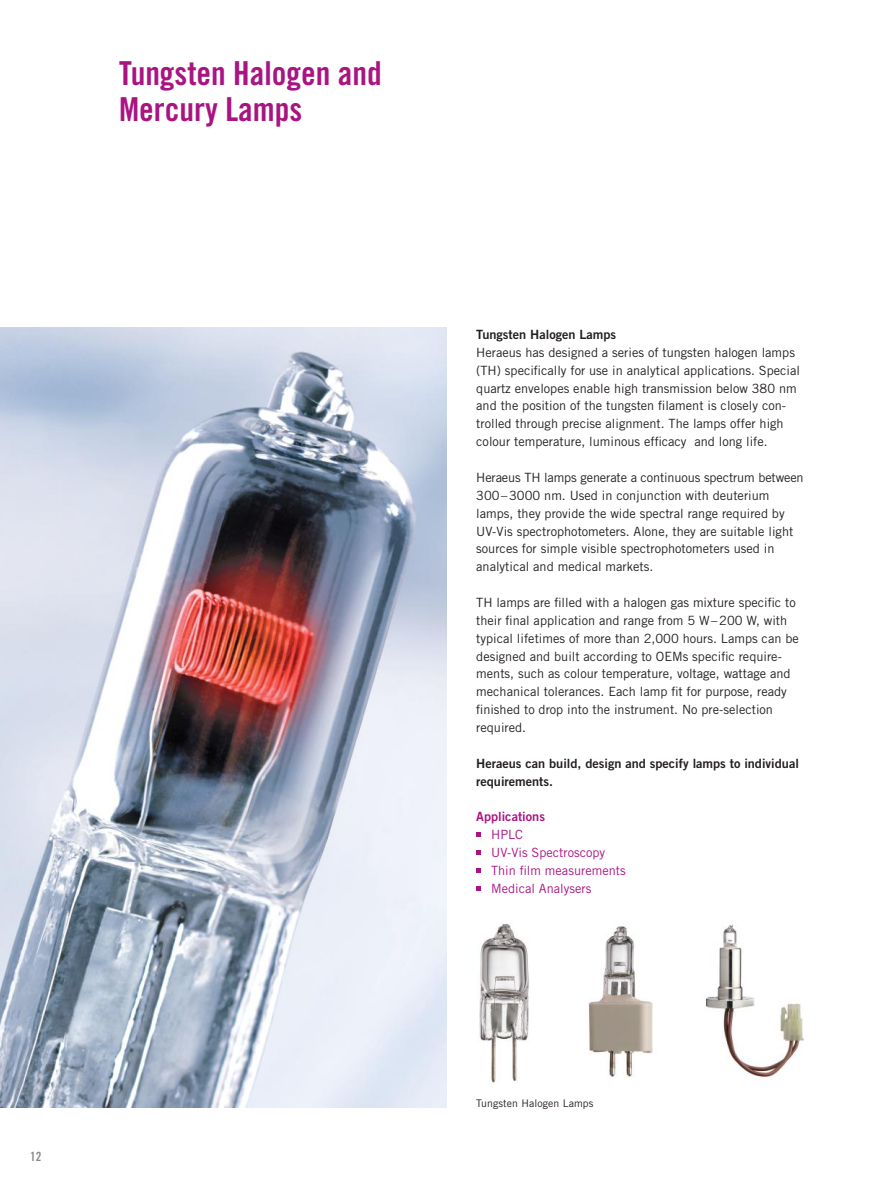
<style>
.page{position:relative;width:893px;height:1191px;background:#fff}
.page>*{position:absolute;margin:0;border:0;box-sizing:border-box;transform-origin:0 0}
.t1{font:33px/35.7px "Trade Gothic LT Bold Cond Twenty";color:#a91482}
.t2{font:12.75px/17.9px "Trade Gothic LT";color:#241f1f}
.t3{font:12.75px/17.9px "Trade Gothic LT Bold Two";color:#241f1f}
.t4{font:12.75px/17.9px "Trade Gothic LT";color:#a91482}
.t5{font:12.75px "Trade Gothic LT Bold Two";color:#a91482}
.t6{font:12.75px "Trade Gothic LT Bold Cond Twenty";color:#89898b}
.t7{font:10.5px "Trade Gothic LT";letter-spacing:.01em;color:#241f1f}
</style>
<div class="page">
<svg style="left:476px;top:832px;width:5px;height:5px"></svg>
<svg style="left:476px;top:850px;width:5px;height:5px"></svg>
<svg style="left:476px;top:868px;width:5px;height:4px"></svg>
<svg style="left:476px;top:886px;width:5px;height:4px"></svg>
<img style="left:479px;top:923px;width:50px;height:160px">
<img style="left:588px;top:926px;width:65px;height:152px">
<img style="left:706px;top:925px;width:98px;height:153px">
<img style="left:0;top:327px;width:446px;height:780px">
<h1 class="t1" style="left:119px;top:55px;width:264px">Tungsten Halogen and<br>Mercury Lamps</h1>
<p class="t6" style="left:30px;top:1149px;width:13px">12</p>
<p class="t3" style="left:476px;top:325px;width:142px">Tungsten Halogen Lamps</p>
<p class="t2" style="left:476px;top:343px;width:325px">Heraeus has designed a series of tungsten halogen lamps (TH) specifically for use in analytical applications. Special quartz envelopes enable high transmission below 380 nm and the position of the tungsten filament is closely con&shy;trolled through precise alignment. The lamps offer high colour temperature, luminous efficacy and long life.</p>
<p class="t2" style="left:476px;top:468px;width:329px">Heraeus TH lamps generate a continuous spectrum between 300–3000 nm. Used in conjunction with deuterium lamps, they provide the wide spectral range required by UV-Vis spectrophotometers. Alone, they are suitable light sources for simple visible spectrophotometers used in analytical and medical markets.</p>
<p class="t2" style="left:476px;top:593px;width:324px">TH lamps are filled with a halogen gas mixture specific to their final application and range from 5 W–200 W, with typical lifetimes of more than 2,000 hours. Lamps can be designed and built according to OEMs specific require&shy;ments, such as colour temperature, voltage, wattage and mechanical tolerances. Each lamp fit for purpose, ready finished to drop into the instrument. No pre-selection required.</p>
<p class="t3" style="left:476px;top:754px;width:324px">Heraeus can build, design and specify lamps to individual requirements.</p>
<p class="t5" style="left:476px;top:809px;width:70px">Applications</p>
<p class="t4" style="left:491px;top:825px;width:136px">HPLC<br>UV-Vis Spectroscopy<br>Thin film measurements<br>Medical Analysers</p>
<p class="t7" style="left:476px;top:1097px;width:119px">Tungsten Halogen Lamps</p>
</div>
